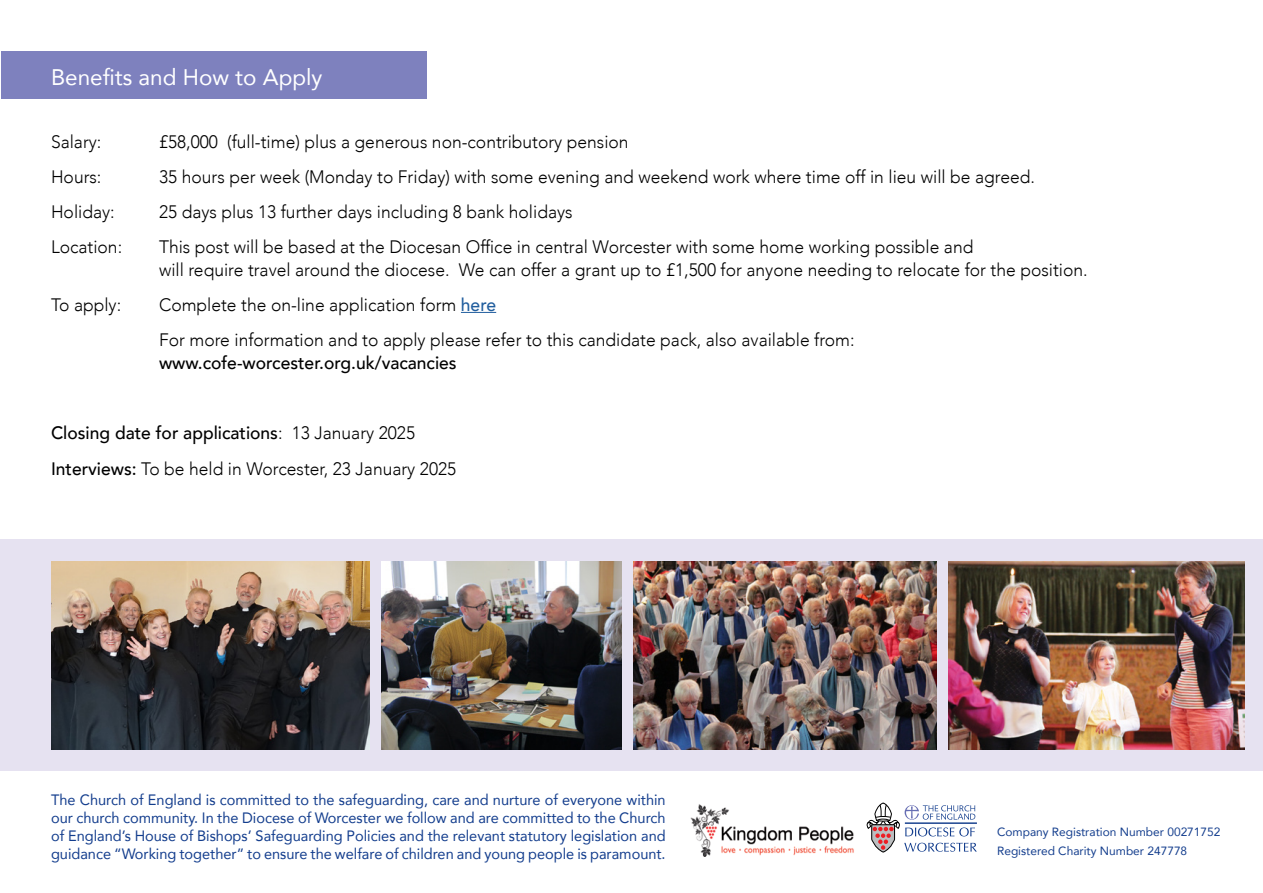
<style>
.page{position:relative;width:1263px;height:893px;background:#fff}
.page>*{position:absolute;margin:0;border:0;box-sizing:border-box;transform-origin:0 0}
.t1{font:22.5px "Avenir";color:#fff}
.t2{font:300 18px/35.2px "Avenir";color:#000}
.t3{font:500 18px "Avenir";color:#000}
.t4{font:15px/18px "Avenir";color:#133d8d;text-align:justify}
.t5{font:12px/18.9px "Avenir";color:#133d8d}
.s1{font-weight:500;color:#215e9e}
.s2{font-weight:500}
</style>
<div class="page">
<div style="left:1px;top:539px;width:1262px;height:231px;background:#e6e2f1"></div>
<div style="left:1px;top:51px;width:426px;height:48px;background:#7e81be"></div>
<hr style="left:461px;top:312px;width:35px;height:1px;background:#215e9e">
<img style="left:690px;top:804px;width:164px;height:52px">
<svg style="left:867px;top:803px;width:110px;height:49px"></svg>
<img style="left:948px;top:561px;width:296px;height:189px">
<img style="left:633px;top:561px;width:304px;height:189px">
<img style="left:382px;top:561px;width:239px;height:189px">
<img style="left:51px;top:561px;width:319px;height:189px">
<p class="t1" style="left:51px;top:59px;width:273px">Benefits and How to Apply</p>
<p class="t2" style="left:51px;top:124px;width:52px">Salary:</p>
<p class="t2" style="left:159px;top:124px;width:471px">£58,000 (full-time) plus a generous non-contributory pension</p>
<p class="t2" style="left:51px;top:159px;width:52px">Hours:</p>
<p class="t2" style="left:159px;top:159px;width:877px">35 hours per week (Monday to Friday) with some evening and weekend work where time off in lieu will be agreed.</p>
<p class="t2" style="left:51px;top:194px;width:65px">Holiday:</p>
<p class="t2" style="left:159px;top:194px;width:415px">25 days plus 13 further days including 8 bank holidays</p>
<p class="t2" style="left:51px;top:230px;width:73px">Location:</p>
<p class="t2" style="left:159px;top:236px;width:930px;line-height:22.5px">This post will be based at the Diocesan Office in central Worcester with some home working possible and<br>will require travel around the diocese. We can offer a grant up to £1,500 for anyone needing to relocate for the position.</p>
<p class="t2" style="left:51px;top:287px;width:72px">To apply:</p>
<p class="t2" style="left:159px;top:287px;width:697px">Complete the on-line application form <span class="s1">here<br></span>For more information and to apply please refer to this candidate pack, also available from:</p>
<p class="t3" style="left:159px;top:347px;width:299px">www.cofe-worcester.org.uk/vacancies</p>
<p class="t2" style="left:51px;top:416px;width:407px"><span class="s2">Closing date for applications</span>: 13 January 2025<br><span class="s2">Interviews:</span> To be held in Worcester, 23 January 2025</p>
<p class="t4" style="left:51px;top:790px;width:616px">The Church of England is committed to the safeguarding, care and nurture of everyone within our church community. In the Diocese of Worcester we follow and are committed to the Church of England’s House of Bishops’ Safeguarding Policies and the relevant statutory legislation and guidance “Working together” to ensure the welfare of children and young people is paramount.</p>
<p class="t5" style="left:997px;top:822px;width:225px">Company Registration Number 00271752<br>Registered Charity Number 247778</p>
</div>
